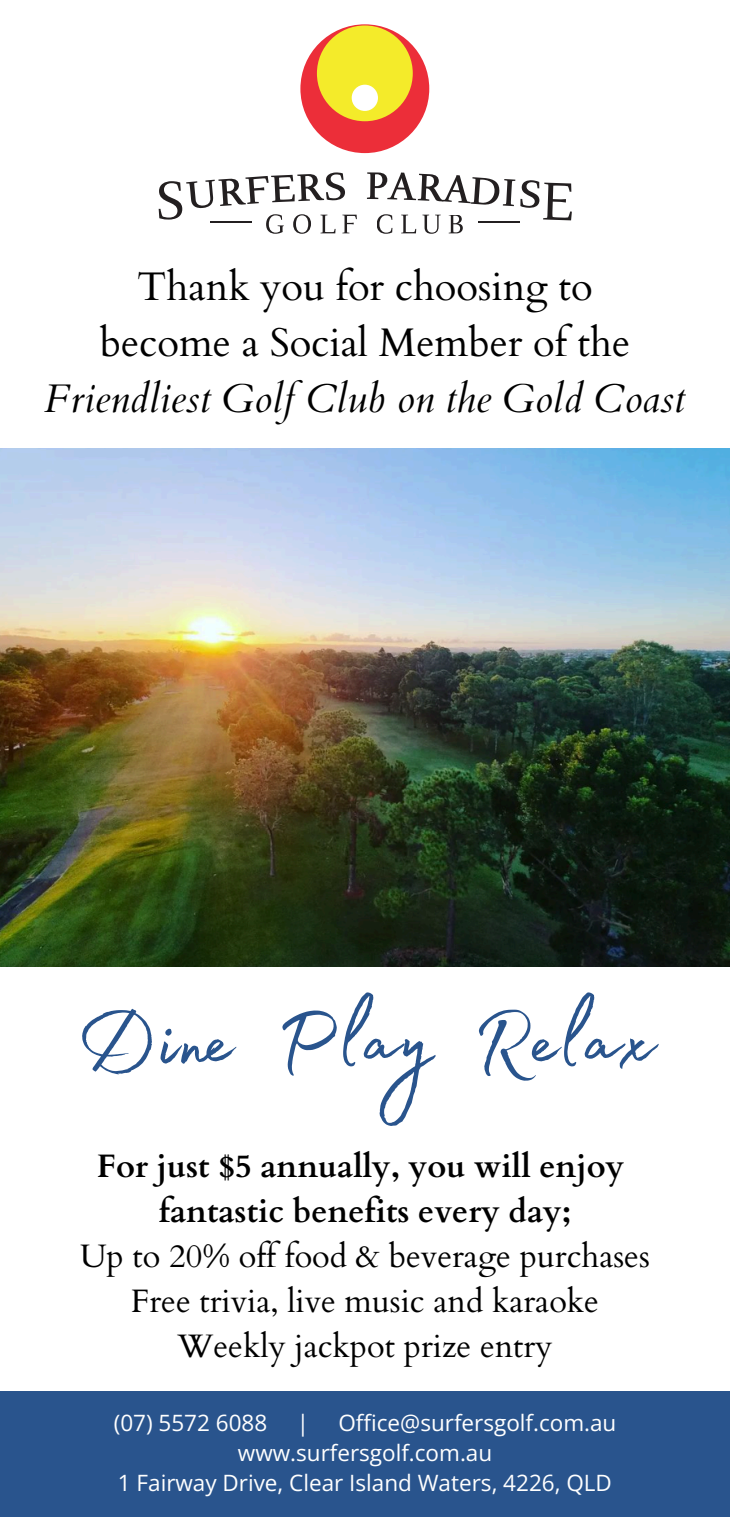
<style>
.page{position:relative;width:730px;height:1517px;background:#fff}
.page>*{position:absolute;margin:0;border:0;box-sizing:border-box;transform-origin:0 0}
.t1{font:106.5px "Madelyn Fill";color:#29548d}
.t2{font:40px/55.5px "Cardo";color:#000;text-align:center}
.t3{font:32.5px/45px "Cardo";color:#000;text-align:center}
.t4{font:22.5px "Open Sans";color:#fff}
.s1{font-style:italic}
.s2{font-weight:700}
</style>
<div class="page">
<svg style="left:159px;top:172px;width:198px;height:62px"></svg>
<div style="left:300px;top:24px;width:129px;height:129px;background:#ec2e39;border-radius:50%"></div>
<div style="left:317px;top:25px;width:95px;height:96px;background:#f4eb2a;border-radius:50%"></div>
<div style="left:351px;top:85px;width:27px;height:26px;background:#fff;border-radius:50%"></div>
<svg style="left:367px;top:172px;width:204px;height:62px"></svg>
<div style="left:0;top:1391px;width:729px;height:126px;background:#29548d"></div>
<img style="left:0;top:448px;width:729px;height:518px">
<h3 class="t2" style="left:45px;top:260px;width:641px">Thank you for choosing to<br>become a Social Member of the<br><span class="s1">Friendliest Golf Club on the Gold Coast</span></h3>
<p class="t1" style="left:77px;top:960px;width:578px">Dine Play Relax</p>
<p class="t3" style="left:80px;top:1144px;width:571px"><span class="s2">For just $5 annually, you will enjoy fantastic benefits every day;<br></span>Up to 20% off food &amp; beverage purchases Free trivia, live music and karaoke Weekly jackpot prize entry</p>
<h2 class="t4" style="left:114px;top:1406px;width:155px">(07) 5572 6088</h2>
<h2 class="t4" style="left:297px;top:1406px;width:14px">|</h2>
<h2 class="t4" style="left:338px;top:1406px;width:279px">Office@surfersgolf.com.au</h2>
<p class="t4" style="left:238px;top:1436px;width:256px">www.surfersgolf.com.au</p>
<h1 class="t4" style="left:118px;top:1466px;width:495px">1 Fairway Drive, Clear Island Waters, 4226, QLD</h1>
</div>
